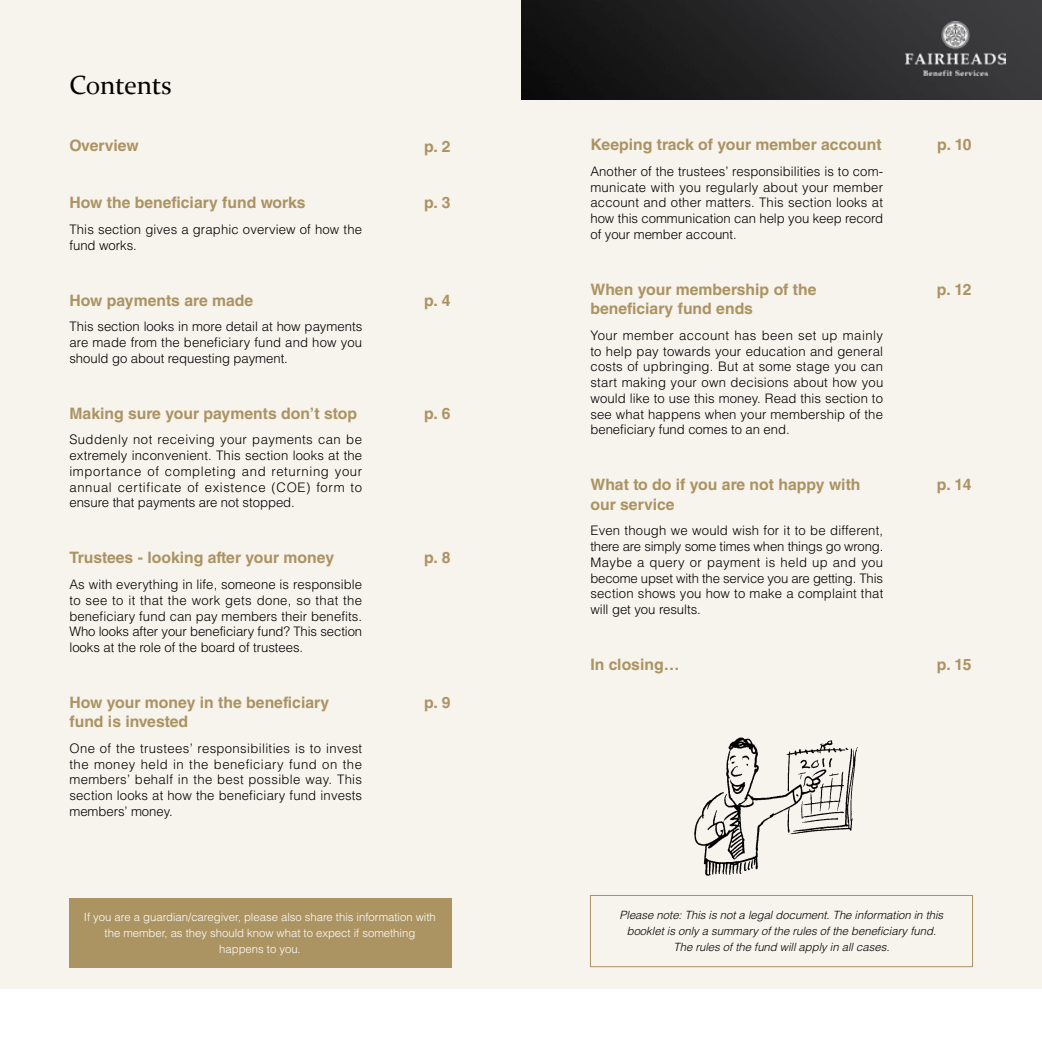
<style>
.page{position:relative;width:1042px;height:1042px;background:#fff}
.page>*{position:absolute;margin:0;border:0;box-sizing:border-box;transform-origin:0 0}
.t1{font:26.25px "Constantia";letter-spacing:-.005em;color:#000}
.t2{font:700 15.75px/19.2px "Helvetica LT Std";color:#ab9362}
.t3{font:300 13.12px/15.8px "Helvetica LT Std";letter-spacing:-.005em;color:#000;text-align:justify}
.t4{font:italic 300 11.38px/15.8px "Helvetica LT Std";letter-spacing:-.005em;color:#000;text-align:center}
.t5{font:300 11.38px/15.8px "Helvetica LT Std";letter-spacing:-.005em;color:#fff;text-align:center}
</style>
<div class="page">
<div style="left:0;top:0;width:521px;height:988px;background:#f7f3ed"></div>
<div style="left:521px;top:0;width:521px;height:988px;background:#f7f3ed"></div>
<img style="left:521px;top:0;width:521px;height:99px">
<img style="left:905px;top:21px;width:100px;height:55px">
<div style="left:69px;top:898px;width:382px;height:69px;background:#ab9362"></div>
<div style="left:590px;top:895px;width:383px;height:72px;border:1px solid #ab9362"></div>
<img style="left:694px;top:737px;width:164px;height:139px">
<h1 class="t1" style="left:69px;top:67px;width:104px">Contents</h1>
<p class="t2" style="left:69px;top:136px;width:71px">Overview</p>
<p class="t2" style="left:424px;top:137px;width:28px">p. 2</p>
<p class="t2" style="left:69px;top:193px;width:238px">How the beneficiary fund works</p>
<p class="t3" style="left:69px;top:221px;width:294px">This section gives a graphic overview of how the fund works.</p>
<p class="t2" style="left:69px;top:290px;width:185px">How payments are made</p>
<p class="t3" style="left:69px;top:318px;width:294px">This section looks in more detail at how payments are made from the beneficiary fund and how you should go about requesting payment.</p>
<p class="t2" style="left:69px;top:403px;width:289px">Making sure your payments don’t stop</p>
<p class="t3" style="left:69px;top:432px;width:294px">Suddenly not receiving your payments can be extremely inconvenient. This section looks at the importance of completing and returning your annual certificate of existence (COE) form to ensure that payments are not stopped.</p>
<p class="t2" style="left:69px;top:548px;width:266px">Trustees - looking after your money</p>
<p class="t3" style="left:69px;top:576px;width:294px">As with everything in life, someone is responsible to see to it that the work gets done, so that the beneficiary fund can pay members their benefits.<br>Who looks after your beneficiary fund? This section looks at the role of the board of trustees.</p>
<p class="t2" style="left:69px;top:692px;width:261px">How your money in the beneficiary fund is invested</p>
<p class="t3" style="left:69px;top:740px;width:294px">One of the trustees’ responsibilities is to invest the money held in the beneficiary fund on the members’ behalf in the best possible way. This section looks at how the beneficiary fund invests members’ money.</p>
<p class="t2" style="left:424px;top:193px;width:28px">p. 3</p>
<p class="t2" style="left:424px;top:290px;width:28px">p. 4</p>
<p class="t2" style="left:424px;top:403px;width:28px">p. 6</p>
<p class="t2" style="left:424px;top:548px;width:28px">p. 8</p>
<p class="t2" style="left:424px;top:692px;width:28px">p. 9</p>
<p class="t2" style="left:590px;top:135px;width:293px">Keeping track of your member account</p>
<p class="t3" style="left:590px;top:163px;width:294px">Another of the trustees’ responsibilities is to com&shy;municate with you regularly about your member account and other matters. This section looks at how this communication can help you keep record of your member account.</p>
<p class="t2" style="left:590px;top:279px;width:228px">When your membership of the beneficiary fund ends</p>
<p class="t3" style="left:590px;top:327px;width:294px">Your member account has been set up mainly to help pay towards your education and general costs of upbringing. But at some stage you can start making your own decisions about how you would like to use this money. Read this section to see what happens when your membership of the beneficiary fund comes to an end.</p>
<p class="t2" style="left:590px;top:475px;width:272px">What to do if you are not happy with our service</p>
<p class="t3" style="left:590px;top:522px;width:294px">Even though we would wish for it to be different, there are simply some times when things go wrong.<br>Maybe a query or payment is held up and you become upset with the service you are getting. This section shows you how to make a complaint that will get you results.</p>
<p class="t2" style="left:937px;top:135px;width:36px">p. 10</p>
<p class="t2" style="left:937px;top:279px;width:36px">p. 12</p>
<p class="t2" style="left:937px;top:475px;width:36px">p. 14</p>
<p class="t2" style="left:590px;top:654px;width:90px">In closing…</p>
<p class="t2" style="left:937px;top:654px;width:36px">p. 15</p>
<p class="t5" style="left:84px;top:909px;width:353px">If you are a guardian/caregiver, please also share this information with the member, as they should know what to expect if something happens to you.</p>
<p class="t4" style="left:619px;top:907px;width:325px">Please note: This is not a legal document. The information in this booklet is only a summary of the rules of the beneficiary fund.<br>The rules of the fund will apply in all cases.</p>
</div>
